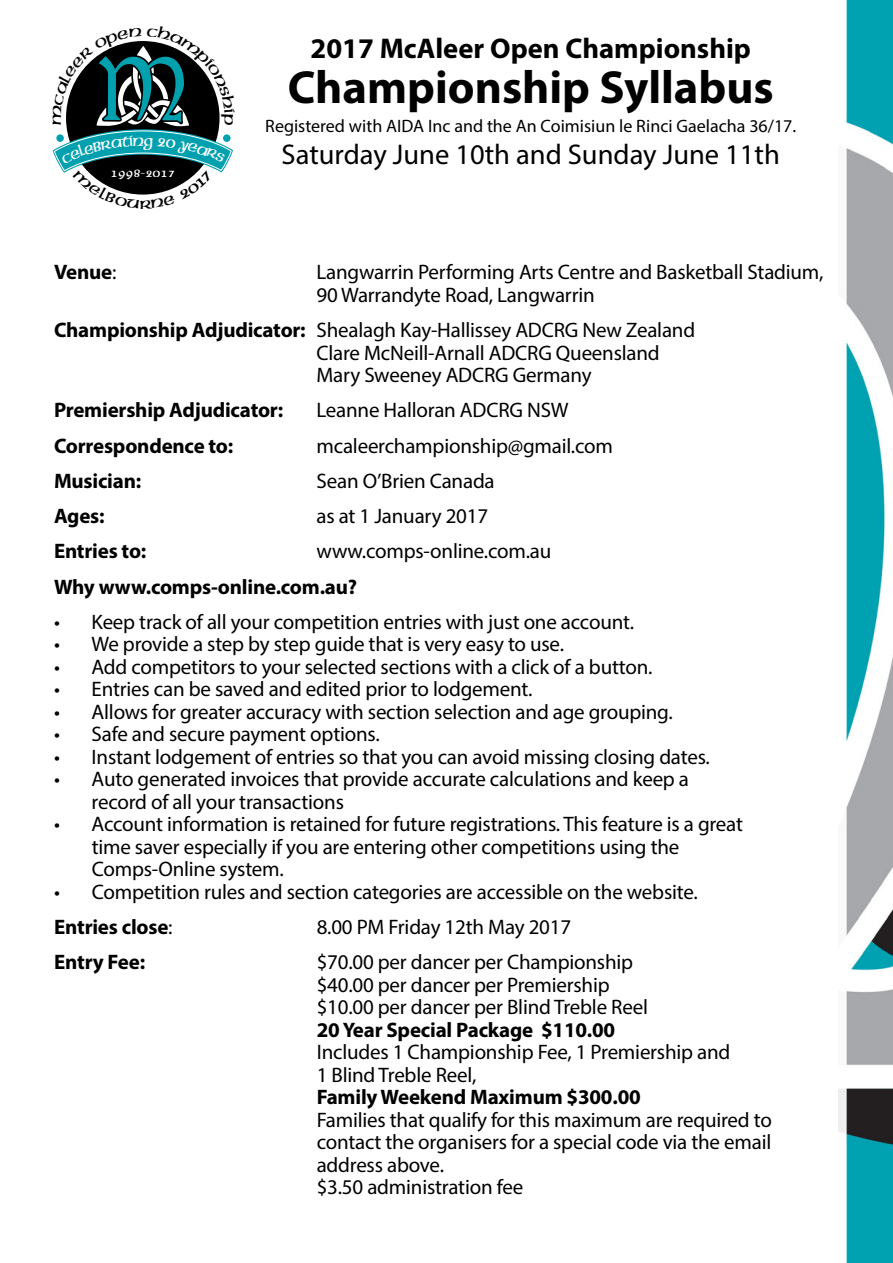
<style>
.page{position:relative;width:893px;height:1263px;background:#fff}
.page>*{position:absolute;margin:0;border:0;box-sizing:border-box;transform-origin:0 0}
.t1{font:700 46.5px "Myriad Pro";color:#000}
.t2{font:28.5px "Myriad Pro";color:#000}
.t3{font:700 28.5px "Myriad Pro";color:#000}
.t4{font:21px/22.5px "Myriad Pro";letter-spacing:-.01em;color:#000}
.t5{font:700 21px "Myriad Pro";letter-spacing:-.01em;color:#000}
.t6{font:18px "Myriad Pro";color:#000}
.t7{font:13.05px "American Uncial Normal";letter-spacing:.02em;color:#fff;scale:.86 1}
.s1{font-weight:400}
.s2{font-weight:700}
</style>
<div class="page">
<img style="left:839px;top:0;width:54px;height:1263px">
<svg style="left:53px;top:41px;width:180px;height:154px"></svg>
<p class="t7" style="left:111px;top:167px;width:77px">1998-2017</p>
<h2 class="t3" style="left:311px;top:30px;width:442px">2017 McAleer Open Championship</h2>
<h1 class="t1" style="left:288px;top:57px;width:488px">Championship Syllabus</h1>
<p class="t6" style="left:265px;top:114px;width:532px">Registered with AIDA Inc and the An Coimisiun le Rinci Gaelacha 36/17.</p>
<h2 class="t2" style="left:282px;top:137px;width:500px">Saturday June 10th and Sunday June 11th</h2>
<p class="t5" style="left:54px;top:259px;width:64px">Venue<span class="s1">:</span></p>
<p class="t4" style="left:316px;top:261px;width:509px">Langwarrin Performing Arts Centre and Basketball Stadium,<br>90 Warrandyte Road, Langwarrin</p>
<p class="t4" style="left:316px;top:319px;width:380px;text-indent:-262px"><span class="s2">Championship Adjudicator:</span> Shealagh Kay-Hallissey ADCRG New Zealand<br>Clare McNeill-Arnall ADCRG Queensland<br>Mary Sweeney ADCRG Germany</p>
<p class="t5" style="left:54px;top:397px;width:231px">Premiership Adjudicator:</p>
<p class="t4" style="left:316px;top:399px;width:254px">Leanne Halloran ADCRG NSW</p>
<p class="t5" style="left:54px;top:432px;width:181px">Correspondence to:</p>
<p class="t4" style="left:317px;top:434px;width:298px">mcaleerchampionship@gmail.com</p>
<p class="t5" style="left:54px;top:467px;width:89px">Musician:</p>
<p class="t4" style="left:316px;top:469px;width:180px">Sean O’Brien Canada</p>
<p class="t5" style="left:54px;top:502px;width:52px">Ages:</p>
<p class="t4" style="left:316px;top:505px;width:173px">as at 1 January 2017</p>
<p class="t5" style="left:54px;top:538px;width:94px">Entries to:</p>
<p class="t4" style="left:316px;top:540px;width:236px">www.comps-online.com.au</p>
<p class="t5" style="left:54px;top:573px;width:305px">Why www.comps-online.com.au?</p>
<p class="t4" style="left:54px;top:610px;width:582px">• Keep track of all your competition entries with just one account.</p>
<p class="t4" style="left:54px;top:633px;width:511px">• We provide a step by step guide that is very easy to use.</p>
<p class="t4" style="left:54px;top:655px;width:600px">• Add competitors to your selected sections with a click of a button.</p>
<p class="t4" style="left:54px;top:678px;width:480px">• Entries can be saved and edited prior to lodgement.</p>
<p class="t4" style="left:54px;top:700px;width:620px">• Allows for greater accuracy with section selection and age grouping.</p>
<p class="t4" style="left:54px;top:723px;width:327px">• Safe and secure payment options.</p>
<p class="t4" style="left:54px;top:745px;width:657px">• Instant lodgement of entries so that you can avoid missing closing dates.</p>
<p class="t4" style="left:92px;top:768px;width:599px;text-indent:-38px">• Auto generated invoices that provide accurate calculations and keep a record of all your transactions</p>
<p class="t4" style="left:92px;top:813px;width:653px;text-indent:-38px">• Account information is retained for future registrations. This feature is a great time saver especially if you are entering other competitions using the<br>Comps-Online system.</p>
<p class="t4" style="left:54px;top:874px;width:645px;line-height:35.2px">• Competition rules and section categories are accessible on the website.<br><span class="s2">Entries close</span>:</p>
<p class="t4" style="left:317px;top:915px;width:256px">8.00 PM Friday 12th May 2017</p>
<p class="t5" style="left:54px;top:949px;width:92px">Entry Fee:</p>
<p class="t4" style="left:317px;top:951px;width:333px">$70.00 per dancer per Championship $40.00 per dancer per Premiership $10.00 per dancer per Blind Treble Reel</p>
<p class="t5" style="left:317px;top:1016px;width:300px">20 Year Special Package $110.00</p>
<p class="t4" style="left:317px;top:1041px;width:415px">Includes 1 Championship Fee, 1 Premiership and<br>1 Blind Treble Reel,</p>
<p class="t5" style="left:317px;top:1084px;width:326px">Family Weekend Maximum $300.00</p>
<p class="t4" style="left:317px;top:1108px;width:457px">Families that qualify for this maximum are required to contact the organisers for a special code via the email address above.<br>$3.50 administration fee</p>
</div>
